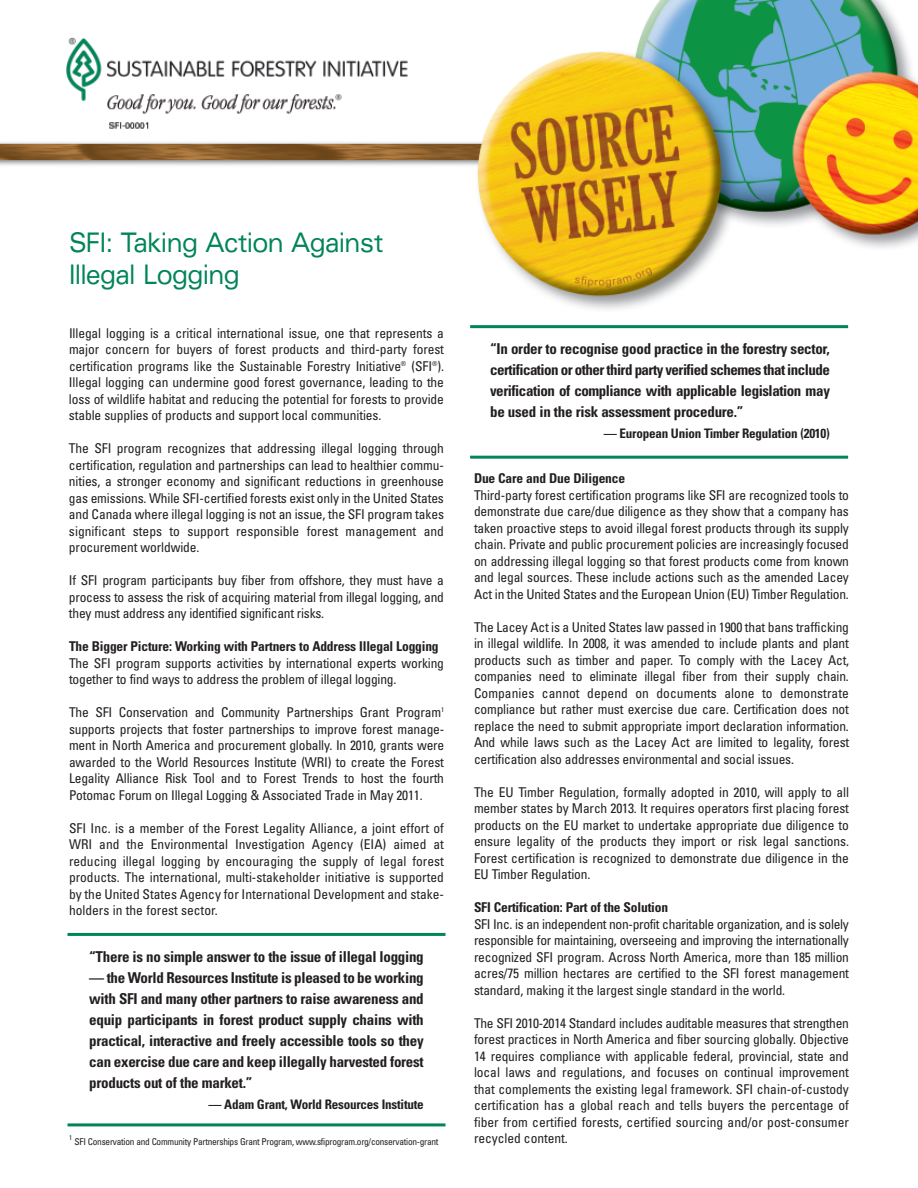
<style>
.page{position:relative;width:918px;height:1188px;background:#fff}
.page>*{position:absolute;margin:0;border:0;box-sizing:border-box;transform-origin:0 0}
.t1{font:expanded 27px/32.4px "Univers";letter-spacing:-.03em;color:#00845a;scale:.8 1}
.t2{font:700 condensed 15px/21px "Univers";letter-spacing:-.02em;color:#231f20;text-align:justify}
.t3{font:condensed 13.5px/16.5px "Univers";letter-spacing:-.015em;color:#231f20;text-align:justify}
.t4{font:700 condensed 13.5px "Univers";letter-spacing:-.015em;color:#231f20}
.t5{font:700 condensed 13.2px "Univers";letter-spacing:-.02em;color:#231f20}
.t6{font:condensed 9.3px "Univers";letter-spacing:-.025em;color:#231f20}
.t7{font:condensed 6.75px "Univers";color:#231f20}
</style>
<div class="page">
<img style="left:0;top:0;width:918px;height:1127px">
<hr style="left:68px;top:933px;width:378px;height:3px;background:#00845a">
<hr style="left:68px;top:1123px;width:378px;height:3px;background:#00845a">
<hr style="left:470px;top:325px;width:378px;height:3px;background:#00845a">
<hr style="left:470px;top:456px;width:378px;height:3px;background:#00845a">
<h1 class="t1" style="left:69px;top:229px;width:394px">SFI: Taking Action Against<br>Illegal Logging</h1>
<p class="t3" style="left:69px;top:326px;width:377px">Illegal logging is a critical international issue, one that represents a major concern for buyers of forest products and third-party forest certification programs like the Sustainable Forestry Initiative<sup>®</sup> (SFI<sup>®</sup>).<br>Illegal logging can undermine good forest governance, leading to the loss of wildlife habitat and reducing the potential for forests to provide stable supplies of products and support local communities.</p>
<p class="t3" style="left:69px;top:441px;width:377px">The SFI program recognizes that addressing illegal logging through certification, regulation and partnerships can lead to healthier commu&shy;nities, a stronger economy and significant reductions in greenhouse gas emissions. While SFI-certified forests exist only in the United States and Canada where illegal logging is not an issue, the SFI program takes significant steps to support responsible forest management and procurement worldwide.</p>
<p class="t3" style="left:69px;top:573px;width:377px">If SFI program participants buy fiber from offshore, they must have a process to assess the risk of acquiring material from illegal logging, and they must address any identified significant risks.</p>
<p class="t4" style="left:69px;top:642px;width:371px">The Bigger Picture: Working with Partners to Address Illegal Logging</p>
<p class="t3" style="left:69px;top:656px;width:377px">The SFI program supports activities by international experts working together to find ways to address the problem of illegal logging.</p>
<p class="t3" style="left:69px;top:705px;width:377px">The SFI Conservation and Community Partnerships Grant Program<sup>1 </sup>supports projects that foster partnerships to improve forest manage&shy;ment in North America and procurement globally. In 2010, grants were awarded to the World Resources Institute (WRI) to create the Forest Legality Alliance Risk Tool and to Forest Trends to host the fourth Potomac Forum on Illegal Logging &amp; Associated Trade in May 2011.</p>
<p class="t3" style="left:69px;top:821px;width:377px">SFI Inc. is a member of the Forest Legality Alliance, a joint effort of WRI and the Environmental Investigation Agency (EIA) aimed at reducing illegal logging by encouraging the supply of legal forest products. The international, multi-stakeholder initiative is supported by the United States Agency for International Development and stake&shy;holders in the forest sector.</p>
<p class="t2" style="left:89px;top:947px;width:336px">“There is no simple answer to the issue of illegal logging</p>
<p class="t2" style="left:89px;top:968px;width:336px">— the World Resources Institute is pleased to be working with SFI and many other partners to raise awareness and equip participants in forest product supply chains with practical, interactive and freely accessible tools so they can exercise due care and keep illegally harvested forest products out of the market.”</p>
<p class="t5" style="left:208px;top:1099px;width:217px">— Adam Grant, World Resources Institute</p>
<p class="t7" style="left:69px;top:1135px;width:4px">1</p>
<p class="t6" style="left:75px;top:1138px;width:365px">SFI Conservation and Community Partnerships Grant Program, www.sfiprogram.org/conservation-grant</p>
<p class="t2" style="left:490px;top:339px;width:341px">“In order to recognise good practice in the forestry sector, certification or other third party verified schemes that include verification of compliance with applicable legislation may be used in the risk assessment procedure.”</p>
<p class="t5" style="left:604px;top:428px;width:228px">— European Union Timber Regulation (2010)</p>
<p class="t4" style="left:474px;top:474px;width:153px">Due Care and Due Diligence</p>
<p class="t3" style="left:474px;top:488px;width:377px">Third-party forest certification programs like SFI are recognized tools to demonstrate due care/due diligence as they show that a company has taken proactive steps to avoid illegal forest products through its supply chain. Private and public procurement policies are increasingly focused on addressing illegal logging so that forest products come from known and legal sources. These include actions such as the amended Lacey Act in the United States and the European Union (EU) Timber Regulation.</p>
<p class="t3" style="left:474px;top:620px;width:377px">The Lacey Act is a United States law passed in 1900 that bans trafficking in illegal wildlife. In 2008, it was amended to include plants and plant products such as timber and paper. To comply with the Lacey Act, companies need to eliminate illegal fiber from their supply chain.<br>Companies cannot depend on documents alone to demonstrate compliance but rather must exercise due care. Certification does not replace the need to submit appropriate import declaration information.<br>And while laws such as the Lacey Act are limited to legality, forest certification also addresses environmental and social issues.</p>
<p class="t3" style="left:474px;top:785px;width:377px">The EU Timber Regulation, formally adopted in 2010, will apply to all member states by March 2013. It requires operators first placing forest products on the EU market to undertake appropriate due diligence to ensure legality of the products they import or risk legal sanctions.<br>Forest certification is recognized to demonstrate due diligence in the EU Timber Regulation.</p>
<p class="t4" style="left:474px;top:903px;width:196px">SFI Certification: Part of the Solution</p>
<p class="t3" style="left:474px;top:917px;width:376px">SFI Inc. is an independent non-profit charitable organization, and is solely responsible for maintaining, overseeing and improving the internationally recognized SFI program. Across North America, more than 185 million acres/75 million hectares are certified to the SFI forest management standard, making it the largest single standard in the world.</p>
<p class="t3" style="left:474px;top:1016px;width:376px">The SFI 2010-2014 Standard includes auditable measures that strengthen forest practices in North America and fiber sourcing globally. Objective 14 requires compliance with applicable federal, provincial, state and local laws and regulations, and focuses on continual improvement that complements the existing legal framework. SFI chain-of-custody certification has a global reach and tells buyers the percentage of fiber from certified forests, certified sourcing and/or post-consumer recycled content.</p>
</div>
